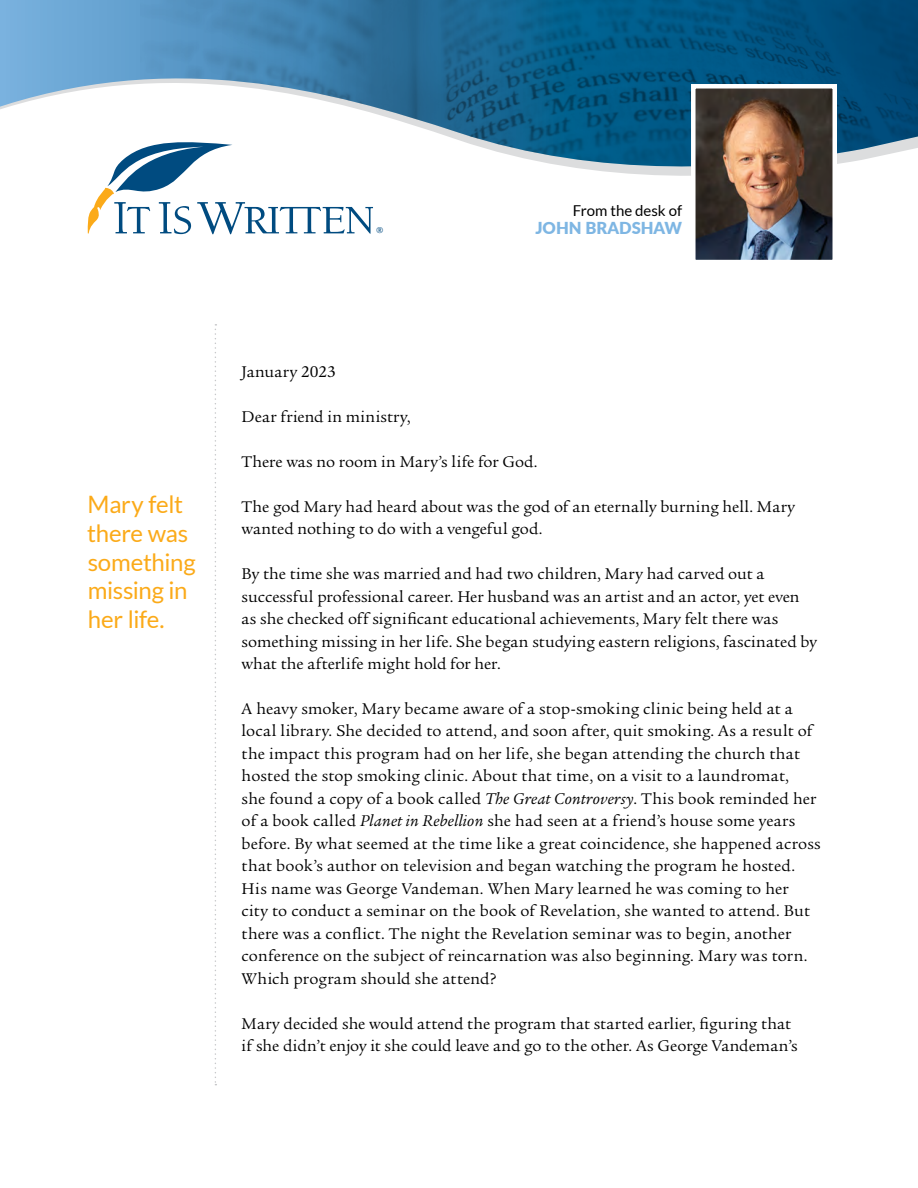
<style>
.page{position:relative;width:918px;height:1188px;background:#fff}
.page>*{position:absolute;margin:0;border:0;box-sizing:border-box;transform-origin:0 0}
.t1{font:24px/28.8px "Lato";letter-spacing:-.015em;color:#fbaa19}
.t2{font:16.8px/22.5px "Legacy Serif Std";letter-spacing:.01em;color:#000}
.t3{font:800 16.5px "Lato";color:#7eb6e3}
.t4{font:15px "Lato";color:#000}
.t5{font:700 9.15px "Berkeley Pro";color:#004b80}
.s1{font-style:italic}
</style>
<div class="page">
<svg style="left:0;top:0;width:140px;height:109px;background:#85b6dc"></svg>
<img style="left:140px;top:0;width:778px;height:176px">
<svg style="left:215px;top:324px;width:1px;height:761px"></svg>
<svg style="left:87px;top:138px;width:286px;height:96px"></svg>
<img style="left:696px;top:89px;width:136px;height:170px">
<div style="left:691px;top:84px;width:146px;height:180px;border:4px solid #fff"></div>
<p class="t4" style="left:573px;top:202px;width:111px">From the desk of</p>
<p class="t5" style="left:376px;top:225px;width:9px">®</p>
<p class="t3" style="left:535px;top:215px;width:148px">JOHN BRADSHAW</p>
<h1 class="t1" style="left:87px;top:490px;width:110px">Mary felt there was something missing in her life.</h1>
<p class="t2" style="left:242px;top:360px;width:96px">January 2023</p>
<p class="t2" style="left:242px;top:405px;width:170px">Dear friend in ministry,</p>
<p class="t2" style="left:242px;top:450px;width:297px">There was no room in Mary’s life for God.</p>
<p class="t2" style="left:242px;top:495px;width:555px">The god Mary had heard about was the god of an eternally burning hell. Mary wanted nothing to do with a vengeful god.</p>
<p class="t2" style="left:242px;top:563px;width:577px">By the time she was married and had two children, Mary had carved out a successful professional career. Her husband was an artist and an actor, yet even as she checked off significant educational achievements, Mary felt there was something missing in her life. She began studying eastern religions, fascinated by what the afterlife might hold for her.</p>
<p class="t2" style="left:242px;top:698px;width:581px">A heavy smoker, Mary became aware of a stop-smoking clinic being held at a local library. She decided to attend, and soon after, quit smoking. As a result of the impact this program had on her life, she began attending the church that hosted the stop smoking clinic. About that time, on a visit to a laundromat,<br>she found a copy of a book called <span class="s1">The Great Controversy</span>. This book reminded her of a book called <span class="s1">Planet in Rebellion</span> she had seen at a friend’s house some years before. By what seemed at the time like a great coincidence, she happened across that book’s author on television and began watching the program he hosted.<br>His name was George Vandeman. When Mary learned he was coming to her<br>city to conduct a seminar on the book of Revelation, she wanted to attend. But there was a conflict. The night the Revelation seminar was to begin, another conference on the subject of reincarnation was also beginning. Mary was torn.<br>Which program should she attend?</p>
<p class="t2" style="left:242px;top:1013px;width:557px">Mary decided she would attend the program that started earlier, figuring that if she didn’t enjoy it she could leave and go to the other. As George Vandeman’s</p>
</div>
